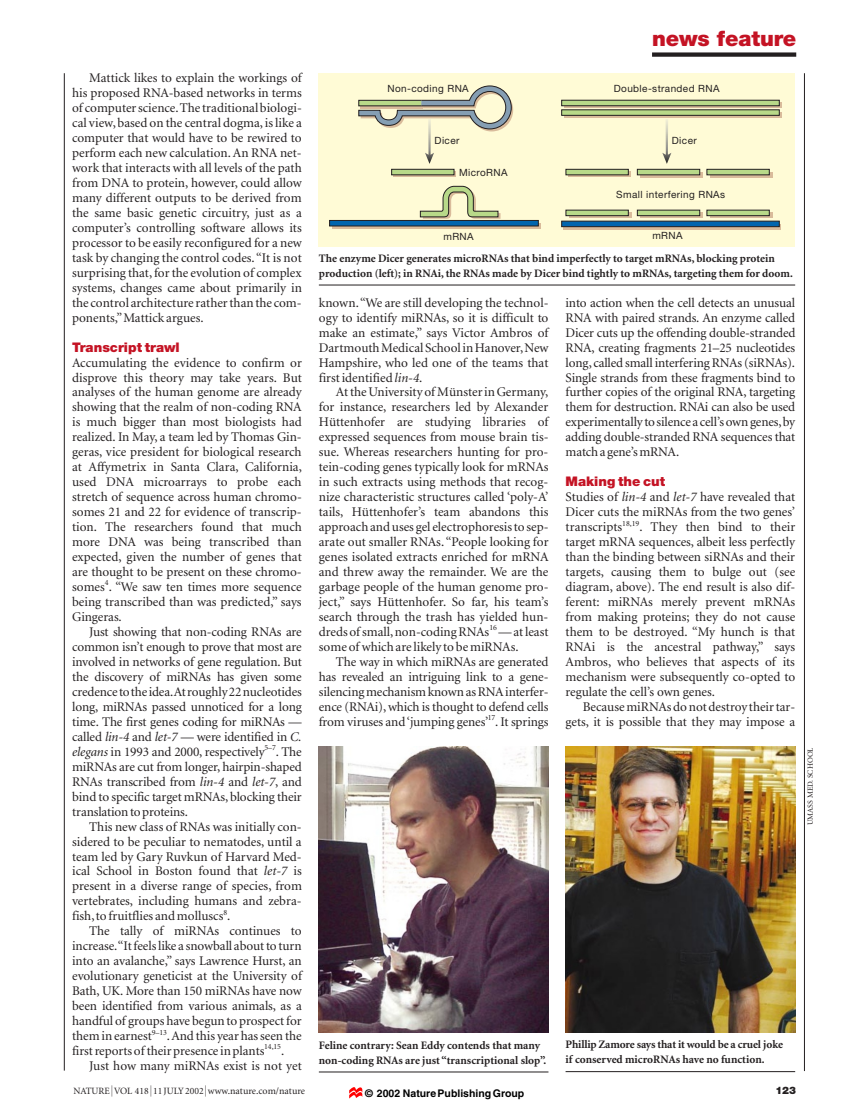
<style>
.page{position:relative;width:864px;height:1115px;background:#fff}
.page>*{position:absolute;margin:0;border:0;box-sizing:border-box;transform-origin:0 0}
.t1{font:900 21.3px "Helvetica Neue";letter-spacing:-.005em;color:#c41324}
.t2{font:13.2px/15px "Minion";color:#231f20;text-align:justify}
.t3{font:900 13.2px "Helvetica Neue";color:#c41324}
.t4{font:700 11.4px/15px "Minion";color:#231f20}
.t5{font:700 10.5px "Helvetica";color:#000}
.t6{font:900 10.35px "Helvetica Neue";color:#231f20}
.t7{font:10.05px "Helvetica Neue";letter-spacing:.04em;color:#231f20}
.t8{font:9.6px "Minion";color:#231f20}
.t9{font:7.8px "Minion";color:#231f20}
.s1{font-style:italic}
.s2{font-family:"Unica SB";font-weight:300;font-size:11.4px}
.s3{font-size:10.05px}
</style>
<div class="page">
<hr style="left:804px;top:73px;width:1px;height:998px;background:#231f20">
<hr style="left:64px;top:73px;width:1px;height:997px;background:#231f20">
<div style="left:652px;top:52px;width:144px;height:5px;background:#231f20"></div>
<hr style="left:319px;top:1071px;width:229px;height:1px;background:#231f20">
<img style="left:319px;top:746px;width:229px;height:286px">
<hr style="left:319px;top:285px;width:476px;height:1px;background:#231f20">
<div style="left:319px;top:73px;width:476px;height:174px;background:#fffbd6"></div>
<svg style="left:358px;top:85px;width:155px;height:46px"></svg>
<svg style="left:359px;top:100px;width:62px;height:6px"></svg>
<svg style="left:394px;top:171px;width:62px;height:6px"></svg>
<svg style="left:569px;top:171px;width:62px;height:6px"></svg>
<svg style="left:640px;top:172px;width:63px;height:5px"></svg>
<svg style="left:710px;top:172px;width:63px;height:5px"></svg>
<svg style="left:710px;top:212px;width:63px;height:6px"></svg>
<svg style="left:640px;top:212px;width:63px;height:6px"></svg>
<svg style="left:569px;top:212px;width:63px;height:6px"></svg>
<svg style="left:391px;top:169px;width:63px;height:6px"></svg>
<svg style="left:566px;top:169px;width:63px;height:6px"></svg>
<svg style="left:637px;top:169px;width:63px;height:6px"></svg>
<svg style="left:707px;top:169px;width:63px;height:6px"></svg>
<svg style="left:566px;top:210px;width:63px;height:6px"></svg>
<svg style="left:637px;top:210px;width:63px;height:6px"></svg>
<svg style="left:707px;top:210px;width:63px;height:6px"></svg>
<div style="left:332px;top:223px;width:209px;height:5px;background:#7e6d5d"></div>
<div style="left:564px;top:103px;width:218px;height:5px;background:#aa937b"></div>
<div style="left:564px;top:112px;width:218px;height:6px;background:#d9bb9b"></div>
<div style="left:563px;top:224px;width:218px;height:5px;background:#b89f85"></div>
<svg style="left:329px;top:220px;width:210px;height:6px"></svg>
<svg style="left:561px;top:221px;width:219px;height:6px"></svg>
<svg style="left:561px;top:100px;width:219px;height:6px"></svg>
<svg style="left:561px;top:110px;width:219px;height:6px"></svg>
<svg style="left:420px;top:186px;width:81px;height:33px"></svg>
<img style="left:425px;top:119px;width:9px;height:45px">
<img style="left:662px;top:119px;width:9px;height:45px">
<hr style="left:566px;top:1071px;width:229px;height:1px;background:#231f20">
<img style="left:566px;top:746px;width:229px;height:286px">
<svg style="left:349px;top:1087px;width:13px;height:11px"></svg>
<p class="t2" style="left:72px;top:71px;width:231px;text-indent:17px">Mattick likes to explain the workings of his proposed RNA-based networks in terms of computer science.The traditional biologi&shy;cal view, based on the central dogma, is like a computer that would have to be rewired to perform each new calculation. An RNA net&shy;work that interacts with all levels of the path from DNA to protein, however, could allow many different outputs to be derived from the same basic genetic circuitry, just as a computer’s controlling software allows its processor to be easily reconfigured for a new task by changing the control codes.“It is not surprising that, for the evolution of complex systems, changes came about primarily in the control architecture rather than the com&shy;ponents,”Mattick argues.</p>
<p class="t3" style="left:72px;top:342px;width:109px">Transcript trawl</p>
<p class="t2" style="left:72px;top:356px;width:231px">Accumulating the evidence to confirm or disprove this theory may take years. But analyses of the human genome are already showing that the realm of non-coding RNA is much bigger than most biologists had realized. In May, a team led by Thomas Gin&shy;geras, vice president for biological research at Affymetrix in Santa Clara, California, used DNA microarrays to probe each stretch of sequence across human chromo&shy;somes 21 and 22 for evidence of transcrip&shy;tion. The researchers found that much more DNA was being transcribed than expected, given the number of genes that are thought to be present on these chromo&shy;somes<sup>4</sup>. “We saw ten times more sequence being transcribed than was predicted,” says Gingeras.</p>
<p class="t2" style="left:72px;top:625px;width:231px;text-indent:17px">Just showing that non-coding RNAs are common isn’t enough to prove that most are involved in networks of gene regulation. But the discovery of miRNAs has given some credence to the idea.At roughly 22 nucleotides long, miRNAs passed unnoticed for a long time. The first genes coding for miRNAs — called <span class="s1">lin-4</span> and <span class="s1">let-7</span> — were identified in <span class="s1">C. elegans</span> in 1993 and 2000, respectively<sup>5–7</sup>. The miRNAs are cut from longer, hairpin-shaped RNAs transcribed from <span class="s1">lin-4</span> and <span class="s1">let-7</span>, and bind to specific target mRNAs, blocking their translation to proteins.</p>
<p class="t2" style="left:72px;top:820px;width:231px;text-indent:17px">This new class of RNAs was initially con&shy;sidered to be peculiar to nematodes, until a team led by Gary Ruvkun of Harvard Med&shy;ical School in Boston found that <span class="s1">let-7</span> is present in a diverse range of species, from vertebrates, including humans and zebra&shy;fish,to fruitflies and molluscs<sup>8</sup>.</p>
<p class="t2" style="left:72px;top:924px;width:231px;text-indent:17px">The tally of miRNAs continues to increase.“It feels like a snowball about to turn into an avalanche,” says Lawrence Hurst, an evolutionary geneticist at the University of Bath, UK. More than 150 miRNAs have now been identified from various animals, as a handful of groups have begun to prospect for them in earnest<sup>9–13</sup>.And this year has seen the first reports of their presence in plants<sup>14,15</sup>.</p>
<p class="t2" style="left:89px;top:1059px;width:214px">Just how many miRNAs exist is not yet</p>
<p class="t7" style="left:387px;top:85px;width:83px">Non-coding RNA</p>
<h1 class="t1" style="left:652px;top:31px;width:146px">news feature</h1>
<p class="t7" style="left:614px;top:85px;width:107px">Double-stranded RNA</p>
<p class="t7" style="left:435px;top:136px;width:26px">Dicer</p>
<p class="t7" style="left:672px;top:136px;width:26px">Dicer</p>
<p class="t7" style="left:459px;top:169px;width:50px">MicroRNA</p>
<p class="t7" style="left:616px;top:190px;width:110px">Small interfering RNAs</p>
<p class="t7" style="left:443px;top:232px;width:32px">mRNA</p>
<p class="t7" style="left:652px;top:232px;width:32px">mRNA</p>
<p class="t4" style="left:319px;top:251px;width:475px">The enzyme Dicer generates microRNAs that bind imperfectly to target mRNAs, blocking protein production (left); in RNAi, the RNAs made by Dicer bind tightly to mRNAs, targeting them for doom.</p>
<p class="t2" style="left:319px;top:296px;width:231px">known.“We are still developing the technol&shy;ogy to identify miRNAs, so it is difficult to make an estimate,” says Victor Ambros of Dartmouth Medical School in Hanover,New Hampshire, who led one of the teams that first identified <span class="s1">lin-4</span>.</p>
<p class="t2" style="left:319px;top:386px;width:231px;text-indent:17px">At the University of Münster in Germany, for instance, researchers led by Alexander Hüttenhofer are studying libraries of expressed sequences from mouse brain tis&shy;sue. Whereas researchers hunting for pro&shy;tein-coding genes typically look for mRNAs in such extracts using methods that recog&shy;nize characteristic structures called ‘poly-A’ tails, Hüttenhofer’s team abandons this approach and uses gel electrophoresis to sep&shy;arate out smaller RNAs. “People looking for genes isolated extracts enriched for mRNA and threw away the remainder. We are the garbage people of the human genome pro&shy;ject,” says Hüttenhofer. So far, his team’s search through the trash has yielded hun&shy;dreds of small,non-coding RNAs<sup>16</sup> — at least some of which are likely to be miRNAs.</p>
<p class="t2" style="left:319px;top:655px;width:231px;text-indent:17px">The way in which miRNAs are generated has revealed an intriguing link to a gene&shy;silencing mechanism known as RNA interfer&shy;ence (RNAi), which is thought to defend cells from viruses and ‘jumping genes’<sup>17</sup>. It springs</p>
<p class="t2" style="left:566px;top:296px;width:231px">into action when the cell detects an unusual RNA with paired strands. An enzyme called Dicer cuts up the offending double-stranded RNA, creating fragments 21–25 nucleotides long, called small interfering RNAs (siRNAs).<br>Single strands from these fragments bind to further copies of the original RNA, targeting them for destruction. RNAi can also be used experimentally to silence a cell’s own genes,by adding double-stranded RNA sequences that match a gene’s mRNA.</p>
<p class="t3" style="left:566px;top:477px;width:101px">Making the cut</p>
<p class="t2" style="left:566px;top:490px;width:231px">Studies of <span class="s1">lin-4</span> and <span class="s1">let-7</span> have revealed that Dicer cuts the miRNAs from the two genes’ transcripts<sup>18,19</sup>. They then bind to their target mRNA sequences, albeit less perfectly than the binding between siRNAs and their targets, causing them to bulge out (see diagram, above). The end result is also dif&shy;ferent: miRNAs merely prevent mRNAs from making proteins; they do not cause them to be destroyed. “My hunch is that RNAi is the ancestral pathway,” says Ambros, who believes that aspects of its mechanism were subsequently co-opted to regulate the cell’s own genes.</p>
<p class="t2" style="left:566px;top:700px;width:231px;text-align:right">Because miRNAs do not destroy their tar&shy;gets, it is possible that they may impose a</p>
<p class="t4" style="left:319px;top:1038px;width:229px">Feline contrary: Sean Eddy contends that many non-coding RNAs are just “transcriptional slop”.</p>
<p class="t4" style="left:566px;top:1038px;width:219px">Phillip Zamore says that it would be a cruel joke if conserved microRNAs have no function.</p>
<p class="t8" style="left:74px;top:1086px;width:233px">NATURE<span class="s2">|</span> VOL 418 <span class="s2">|</span> 11 JULY 2002 <span class="s2">|</span> <span class="s3">www.nature.com/nature</span></p>
<p class="t6" style="left:775px;top:1086px;width:22px">123</p>
<p class="t5" style="left:365px;top:1087px;width:161px">© 2002 Nature PublishingGroup</p>
<p class="t9" style="left:807px;top:825px;width:79px;rotate:-90deg">UMASS MED. SCHOOL</p>
</div>
